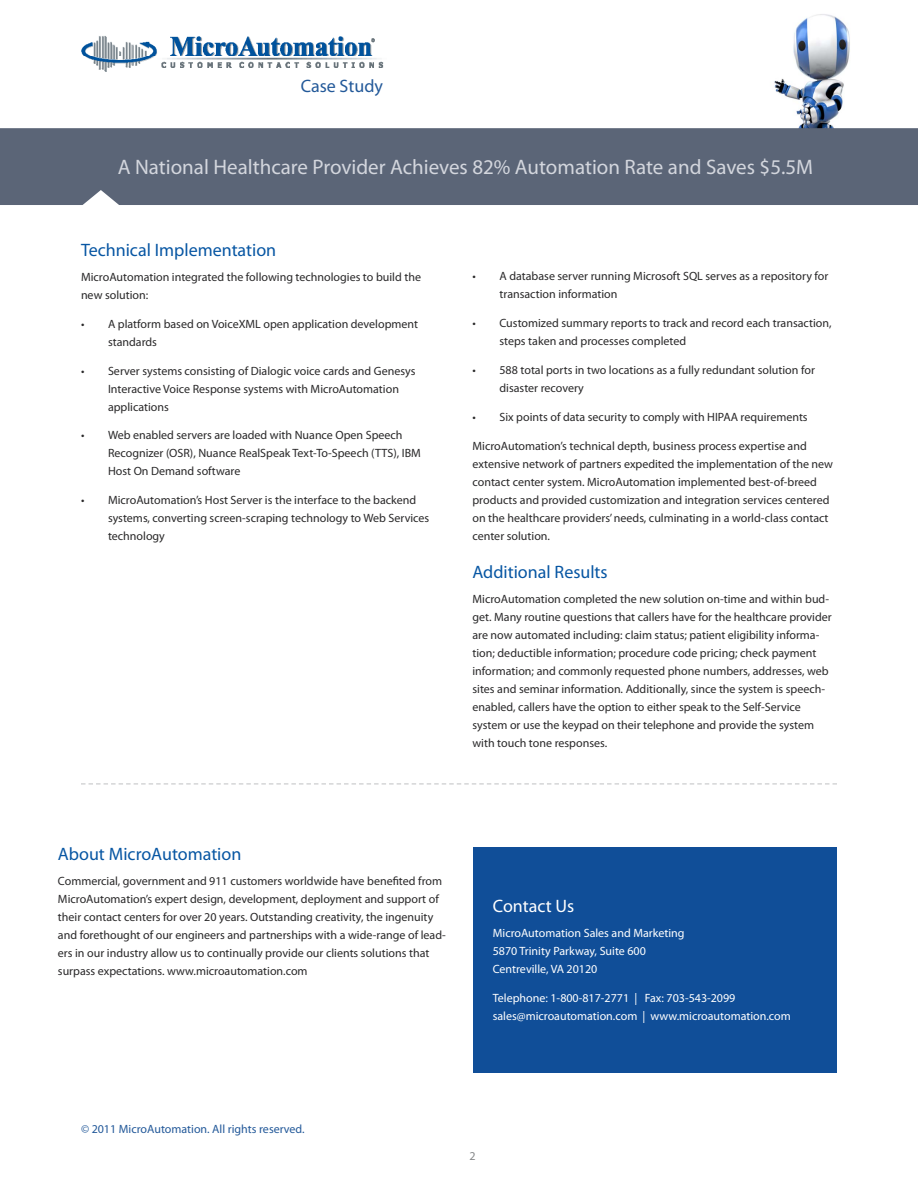
<style>
.page{position:relative;width:918px;height:1188px;background:#fff}
.page>*{position:absolute;margin:0;border:0;box-sizing:border-box;transform-origin:0 0}
.t1{font:21px "Myriad Pro";color:#d3d6dd}
.t2{font:18px "Myriad Pro";color:#0756a3}
.t3{font:18px "Myriad Pro";color:#235999}
.t4{font:18px "Myriad Pro";color:#fff}
.t5{font:12px/18px "Myriad Pro";color:#292829}
.t6{font:12px/18px "Myriad Pro";color:#fff}
.t7{font:12px "Myriad Pro";color:#235999}
.t8{font:12px "Myriad Pro";color:#86888a}
</style>
<div class="page">
<img style="left:774px;top:14px;width:76px;height:114px">
<img style="left:81px;top:36px;width:303px;height:36px">
<div style="left:0;top:128px;width:918px;height:77px;background:#5b6577"></div>
<svg style="left:81px;top:784px;width:756px;height:1px"></svg>
<div style="left:473px;top:847px;width:364px;height:226px;background:#104e98"></div>
<h2 class="t3" style="left:301px;top:74px;width:84px">Case Study</h2>
<h1 class="t1" style="left:118px;top:154px;width:697px">A National Healthcare Provider Achieves 82% Automation Rate and Saves $5.5M</h1>
<h2 class="t2" style="left:81px;top:239px;width:197px">Technical Implementation</h2>
<p class="t5" style="left:81px;top:268px;width:342px">MicroAutomation integrated the following technologies to build the new solution:</p>
<p class="t5" style="left:108px;top:315px;width:312px;text-indent:-27px">• A platform based on VoiceXML open application development standards</p>
<p class="t5" style="left:108px;top:361px;width:309px;text-indent:-27px">• Server systems consisting of Dialogic voice cards and Genesys<br>Interactive Voice Response systems with MicroAutomation applications</p>
<p class="t5" style="left:108px;top:426px;width:314px;text-indent:-27px">• Web enabled servers are loaded with Nuance Open Speech<br>Recognizer (OSR), Nuance RealSpeak Text-To-Speech (TTS), IBM<br>Host On Demand software</p>
<p class="t5" style="left:108px;top:491px;width:323px;text-indent:-27px">• MicroAutomation’s Host Server is the interface to the backend systems, converting screen-scraping technology to Web Services technology</p>
<p class="t5" style="left:500px;top:267px;width:330px;text-indent:-27px">• A database server running Microsoft SQL serves as a repository for transaction information</p>
<p class="t5" style="left:500px;top:314px;width:334px;text-indent:-27px">• Customized summary reports to track and record each transaction, steps taken and processes completed</p>
<p class="t5" style="left:500px;top:361px;width:317px;text-indent:-27px">• 588 total ports in two locations as a fully redundant solution for disaster recovery</p>
<p class="t5" style="left:472px;top:408px;width:337px">• Six points of data security to comply with HIPAA requirements</p>
<p class="t5" style="left:472px;top:436px;width:362px">MicroAutomation’s technical depth, business process expertise and extensive network of partners expedited the implementation of the new contact center system. MicroAutomation implemented best-of-breed products and provided customization and integration services centered on the healthcare providers’ needs, culminating in a world-class contact center solution.</p>
<h2 class="t2" style="left:472px;top:561px;width:137px">Additional Results</h2>
<p class="t5" style="left:472px;top:590px;width:361px">MicroAutomation completed the new solution on-time and within bud&shy;get. Many routine questions that callers have for the healthcare provider are now automated including: claim status; patient eligibility informa&shy;tion; deductible information; procedure code pricing; check payment information; and commonly requested phone numbers, addresses, web sites and seminar information. Additionally, since the system is speech&shy;enabled, callers have the option to either speak to the Self-Service system or use the keypad on their telephone and provide the system with touch tone responses.</p>
<h2 class="t2" style="left:58px;top:843px;width:185px">About MicroAutomation</h2>
<p class="t5" style="left:58px;top:872px;width:389px">Commercial, government and 911 customers worldwide have benefited from MicroAutomation’s expert design, development, deployment and support of their contact centers for over 20 years. Outstanding creativity, the ingenuity and forethought of our engineers and partnerships with a wide-range of lead&shy;ers in our industry allow us to continually provide our clients solutions that surpass expectations. www.microautomation.com</p>
<h2 class="t4" style="left:493px;top:895px;width:83px">Contact Us</h2>
<p class="t6" style="left:493px;top:924px;width:193px">MicroAutomation Sales and Marketing<br>5870 Trinity Parkway, Suite 600<br>Centreville, VA 20120</p>
<p class="t6" style="left:493px;top:989px;width:300px">Telephone: 1-800-817-2771 | Fax: 703-543-2099 sales@microautomation.com | www.microautomation.com</p>
<p class="t7" style="left:81px;top:1122px;width:225px">© 2011 MicroAutomation. All rights reserved.</p>
<p class="t8" style="left:469px;top:1148px;width:8px">2</p>
</div>
